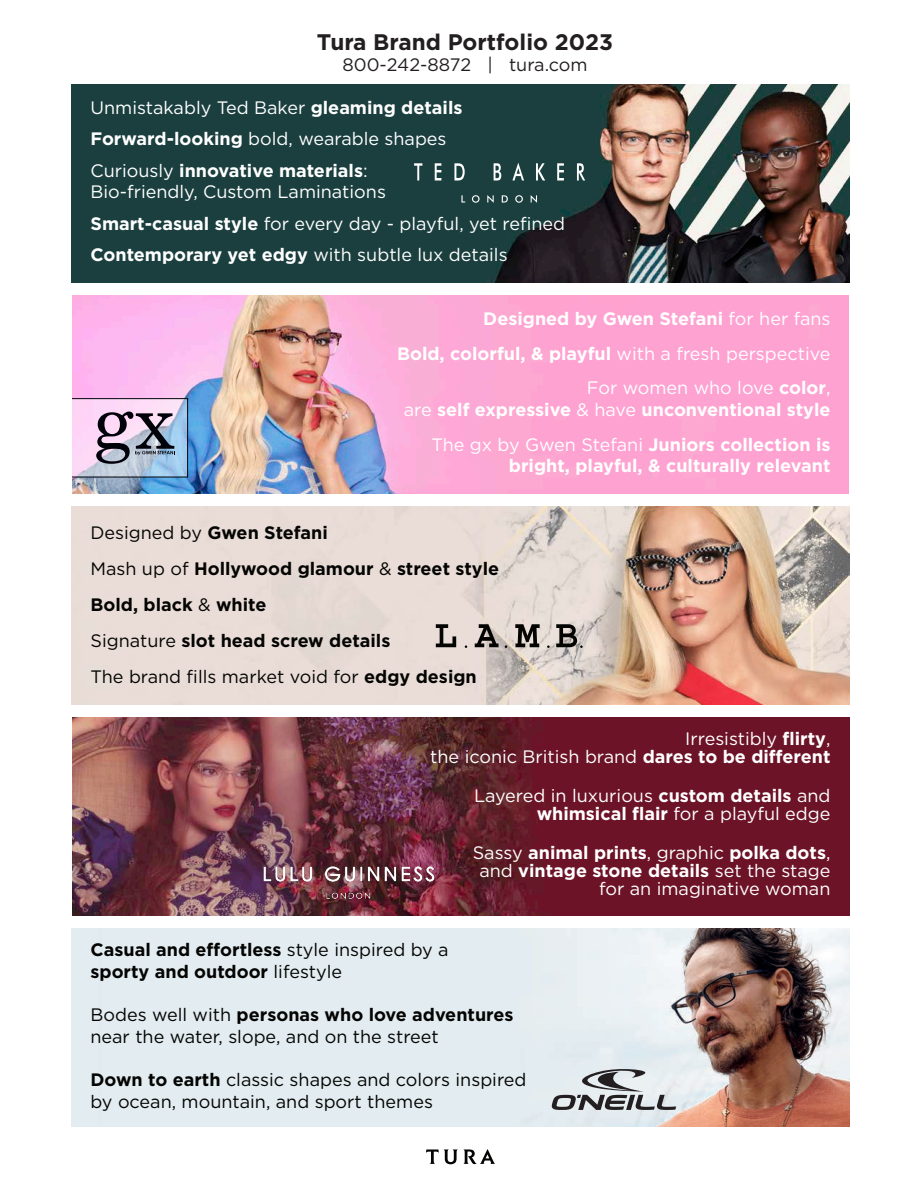
<style>
.page{position:relative;width:918px;height:1188px;background:#fff}
.page>*{position:absolute;margin:0;border:0;box-sizing:border-box;transform-origin:0 0}
.t1{font:700 22.5px "Gotham";color:#231f20}
.t2{font:18px/18px "Gotham";color:#fff;text-align:right}
.t3{font:700 18px/18px "Gotham";color:#fff;text-align:center}
.t4{font:18px/21.6px "Gotham";color:#040503}
.t5{font:700 18px "Gotham";color:#040503}
.t6{font:18px "Gotham";color:#231f20}
.s1{font-weight:700}
.s2{font-weight:400}
</style>
<div class="page">
<svg style="left:426px;top:1149px;width:32px;height:15px"></svg>
<svg style="left:464px;top:1149px;width:31px;height:15px"></svg>
<img style="left:72px;top:84px;width:777px;height:198px">
<svg style="left:461px;top:195px;width:4px;height:8px"></svg>
<svg style="left:472px;top:195px;width:8px;height:8px"></svg>
<svg style="left:487px;top:195px;width:7px;height:8px"></svg>
<svg style="left:502px;top:195px;width:6px;height:8px"></svg>
<svg style="left:515px;top:195px;width:8px;height:8px"></svg>
<svg style="left:531px;top:195px;width:6px;height:8px"></svg>
<svg style="left:414px;top:163px;width:8px;height:18px"></svg>
<svg style="left:435px;top:163px;width:6px;height:17px"></svg>
<svg style="left:454px;top:163px;width:11px;height:18px"></svg>
<svg style="left:494px;top:163px;width:7px;height:17px"></svg>
<svg style="left:512px;top:163px;width:12px;height:17px"></svg>
<svg style="left:536px;top:163px;width:9px;height:17px"></svg>
<svg style="left:557px;top:163px;width:7px;height:17px"></svg>
<svg style="left:577px;top:163px;width:8px;height:17px"></svg>
<img style="left:72px;top:506px;width:777px;height:198px">
<svg style="left:436px;top:624px;width:20px;height:23px"></svg>
<svg style="left:475px;top:624px;width:24px;height:23px"></svg>
<svg style="left:515px;top:624px;width:25px;height:23px"></svg>
<svg style="left:556px;top:624px;width:27px;height:24px"></svg>
<img style="left:72px;top:928px;width:777px;height:199px">
<svg style="left:552px;top:1069px;width:124px;height:41px;background:#afb3b6"></svg>
<img style="left:72px;top:295px;width:777px;height:198px">
<svg style="left:72px;top:398px;width:116px;height:79px;background:#b5afc6"></svg>
<img style="left:72px;top:717px;width:777px;height:198px">
<img style="left:257px;top:863px;width:184px;height:39px">
<p class="t1" style="left:317px;top:27px;width:298px">Tura Brand Portfolio 2023</p>
<p class="t6" style="left:343px;top:53px;width:246px">800-242-8872 | tura.com</p>
<p class="t2" style="left:90px;top:98px;width:374px">Unmistakably Ted Baker <span class="s1">gleaming details</span></p>
<p class="t2" style="left:90px;top:129px;width:358px"><span class="s1">Forward-looking</span> bold, wearable shapes</p>
<p class="t2" style="left:90px;top:159px;width:297px;line-height:21.6px;text-align:left">Curiously <span class="s1">innovative materials</span>:<br>Bio-friendly, Custom Laminations</p>
<p class="t2" style="left:90px;top:214px;width:476px"><span class="s1">Smart-casual style</span> for every day - playful, yet refined</p>
<p class="t2" style="left:90px;top:246px;width:419px"><span class="s1">Contemporary yet edgy</span> with subtle lux details</p>
<p class="t3" style="left:483px;top:310px;width:349px">Designed by Gwen Stefani <span class="s2">for her fans</span></p>
<p class="t3" style="left:397px;top:344px;width:435px">Bold, colorful, &amp; playful <span class="s2">with a fresh perspective</span></p>
<p class="t2" style="left:587px;top:379px;width:245px">For women who love <span class="s1">color</span>,</p>
<p class="t3" style="left:404px;top:401px;width:428px"><span class="s2">are</span> self expressive <span class="s2">&amp; have</span> unconventional style</p>
<p class="t3" style="left:431px;top:435px;width:401px"><span class="s2">The gx by Gwen Stefani</span> Juniors collection is</p>
<p class="t3" style="left:509px;top:457px;width:323px">bright, playful, &amp; culturally relevant</p>
<p class="t5" style="left:90px;top:521px;width:239px"><span class="s2">Designed by</span> Gwen Stefani</p>
<p class="t5" style="left:90px;top:557px;width:410px"><span class="s2">Mash up of</span> Hollywood glamour <span class="s2">&amp;</span> street style</p>
<p class="t5" style="left:90px;top:593px;width:177px">Bold, black <span class="s2">&amp;</span> white</p>
<p class="t5" style="left:90px;top:629px;width:301px"><span class="s2">Signature</span> slot head screw details</p>
<p class="t4" style="left:90px;top:666px;width:388px">The brand fills market void for <span class="s1">edgy design</span></p>
<p class="t2" style="left:430px;top:730px;width:402px">Irresistibly <span class="s1">flirty</span>,<br>the iconic British brand <span class="s1">dares to be different</span></p>
<p class="t2" style="left:474px;top:787px;width:358px">Layered in luxurious <span class="s1">custom details</span> and <span class="s1">whimsical flair</span> for a playful edge</p>
<p class="t3" style="left:473px;top:844px;width:359px"><span class="s2">Sassy</span> animal prints<span class="s2">, graphic</span> polka dots<span class="s2">, and</span> vintage stone details <span class="s2">set the stage</span></p>
<p class="t2" style="left:599px;top:880px;width:233px">for an imaginative woman</p>
<p class="t5" style="left:90px;top:938px;width:360px">Casual and effortless <span class="s2">style inspired by a</span></p>
<p class="t5" style="left:90px;top:960px;width:253px">sporty and outdoor <span class="s2">lifestyle</span></p>
<p class="t4" style="left:90px;top:1004px;width:425px">Bodes well with <span class="s1">personas who love adventures </span>near the water, slope, and on the street</p>
<p class="t4" style="left:90px;top:1068px;width:438px"><span class="s1">Down to earth</span> classic shapes and colors inspired by ocean, mountain, and sport themes</p>
</div>
